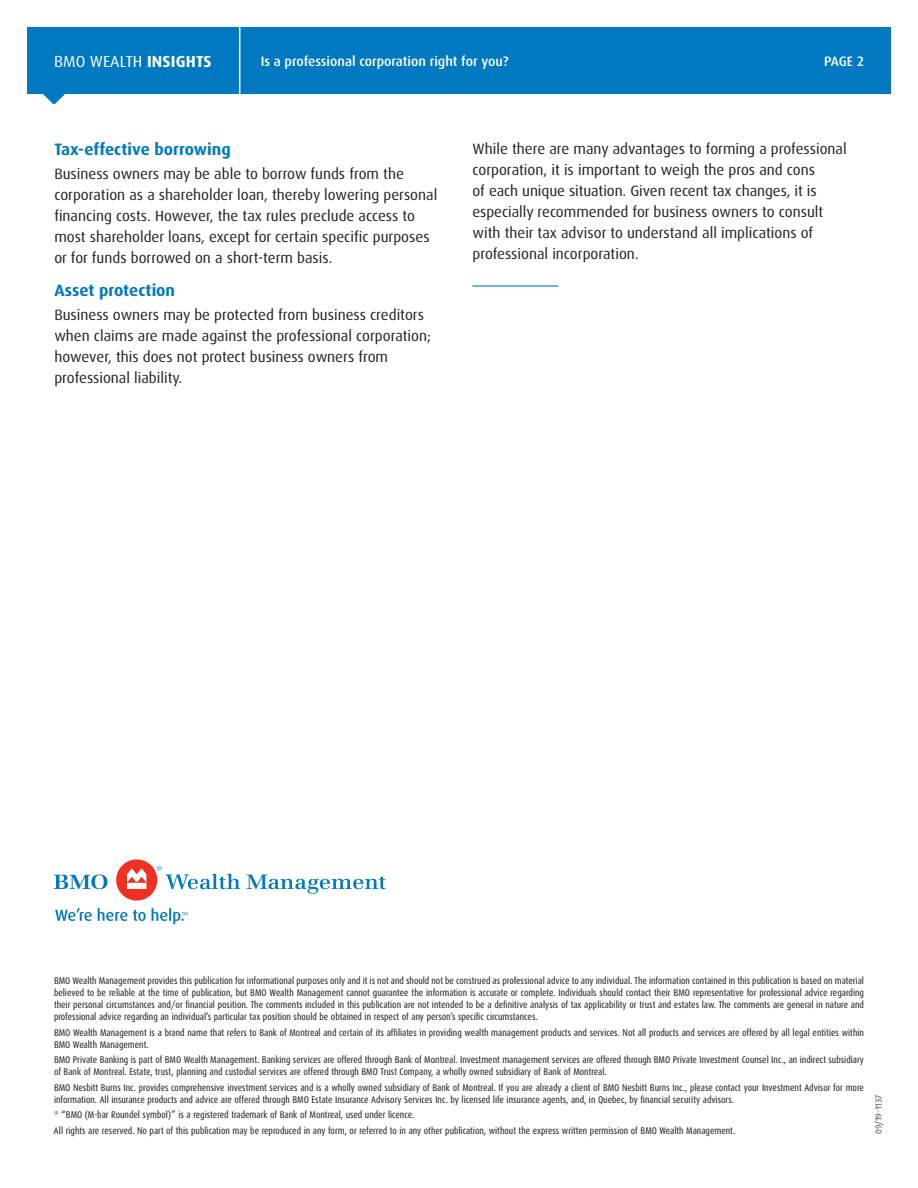
<style>
.page{position:relative;width:918px;height:1188px;background:#fff}
.page>*{position:absolute;margin:0;border:0;box-sizing:border-box;transform-origin:0 0}
.t1{font:700 16.5px "Dax Pro";color:#0079c1}
.t2{font:16.05px "Dax Pro";letter-spacing:.01em;color:#fff}
.t3{font:15px/21px "Dax Pro";color:#231f20}
.t4{font:500 13.65px "Dax";color:#fff}
.t5{font:9.75px/12px "Dax Condensed";color:#231f20}
.t6{font:9px "Dax Pro";letter-spacing:-.02em;color:#4d4d4f}
.s1{font-weight:700}
</style>
<div class="page">
<div style="left:27px;top:27px;width:864px;height:67px;background:#0079c1"></div>
<svg style="left:43px;top:94px;width:22px;height:10px"></svg>
<hr style="left:239px;top:20px;width:1px;height:81px;background:#fff">
<svg style="left:54px;top:874px;width:53px;height:15px"></svg>
<div style="left:116px;top:859px;width:41px;height:42px;background:#ee3124;border-radius:50%"></div>
<svg style="left:247px;top:874px;width:139px;height:20px"></svg>
<svg style="left:127px;top:869px;width:19px;height:20px"></svg>
<svg style="left:157px;top:866px;width:83px;height:23px"></svg>
<svg style="left:55px;top:908px;width:37px;height:13px"></svg>
<svg style="left:98px;top:908px;width:29px;height:13px"></svg>
<svg style="left:133px;top:910px;width:13px;height:11px"></svg>
<svg style="left:152px;top:908px;width:36px;height:16px"></svg>
<hr style="left:472px;top:285px;width:86px;height:2px;background:#0079c1">
<h2 class="t2" style="left:54px;top:51px;width:159px">BMO WEALTH <span class="s1">INSIGHTS</span></h2>
<h3 class="t4" style="left:261px;top:54px;width:249px">Is a professional corporation right for you?</h3>
<h3 class="t4" style="left:824px;top:54px;width:42px">PAGE 2</h3>
<h1 class="t1" style="left:54px;top:138px;width:178px">Tax-effective borrowing</h1>
<p class="t3" style="left:54px;top:164px;width:384px">Business owners may be able to borrow funds from the corporation as a shareholder loan, thereby lowering personal financing costs. However, the tax rules preclude access to most shareholder loans, except for certain specific purposes or for funds borrowed on a short-term basis.</p>
<h1 class="t1" style="left:54px;top:280px;width:122px">Asset protection</h1>
<h3 class="t3" style="left:54px;top:305px;width:378px">Business owners may be protected from business creditors when claims are made against the professional corporation; however, this does not protect business owners from professional liability.</h3>
<p class="t3" style="left:472px;top:138px;width:376px">While there are many advantages to forming a professional corporation, it is important to weigh the pros and cons<br>of each unique situation. Given recent tax changes, it is especially recommended for business owners to consult with their tax advisor to understand all implications of professional incorporation.</p>
<p class="t5" style="left:54px;top:975px;width:812px;text-align:justify">BMO Wealth Management provides this publication for informational purposes only and it is not and should not be construed as professional advice to any individual. The information contained in this publication is based on material believed to be reliable at the time of publication, but BMO Wealth Management cannot guarantee the information is accurate or complete. Individuals should contact their BMO representative for professional advice regarding their personal circumstances and/or financial position. The comments included in this publication are not intended to be a definitive analysis of tax applicability or trust and estates law. The comments are general in nature and professional advice regarding an individual’s particular tax position should be obtained in respect of any person’s specific circumstances.</p>
<p class="t5" style="left:54px;top:1027px;width:812px">BMO Wealth Management is a brand name that refers to Bank of Montreal and certain of its affiliates in providing wealth management products and services. Not all products and services are offered by all legal entities within<br>BMO Wealth Management.</p>
<p class="t5" style="left:54px;top:1054px;width:812px">BMO Private Banking is part of BMO Wealth Management. Banking services are offered through Bank of Montreal. Investment management services are offered through BMO Private Investment Counsel Inc., an indirect subsidiary of Bank of Montreal. Estate, trust, planning and custodial services are offered through BMO Trust Company, a wholly owned subsidiary of Bank of Montreal.</p>
<p class="t5" style="left:54px;top:1082px;width:812px">BMO Nesbitt Burns Inc. provides comprehensive investment services and is a wholly owned subsidiary of Bank of Montreal. If you are already a client of BMO Nesbitt Burns Inc., please contact your Investment Advisor for more information. All insurance products and advice are offered through BMO Estate Insurance Advisory Services Inc. by licensed life insurance agents, and, in Quebec, by financial security advisors.</p>
<p class="t5" style="left:54px;top:1108px;width:683px;line-height:15.5px"><sup>®</sup> “BMO (M-bar Roundel symbol)” is a registered trademark of Bank of Montreal, used under licence.<br>All rights are reserved. No part of this publication may be reproduced in any form, or referred to in any other publication, without the express written permission of BMO Wealth Management.</p>
<p class="t6" style="left:873px;top:1134px;width:41px;rotate:-90deg">09/19-1137</p>
</div>
